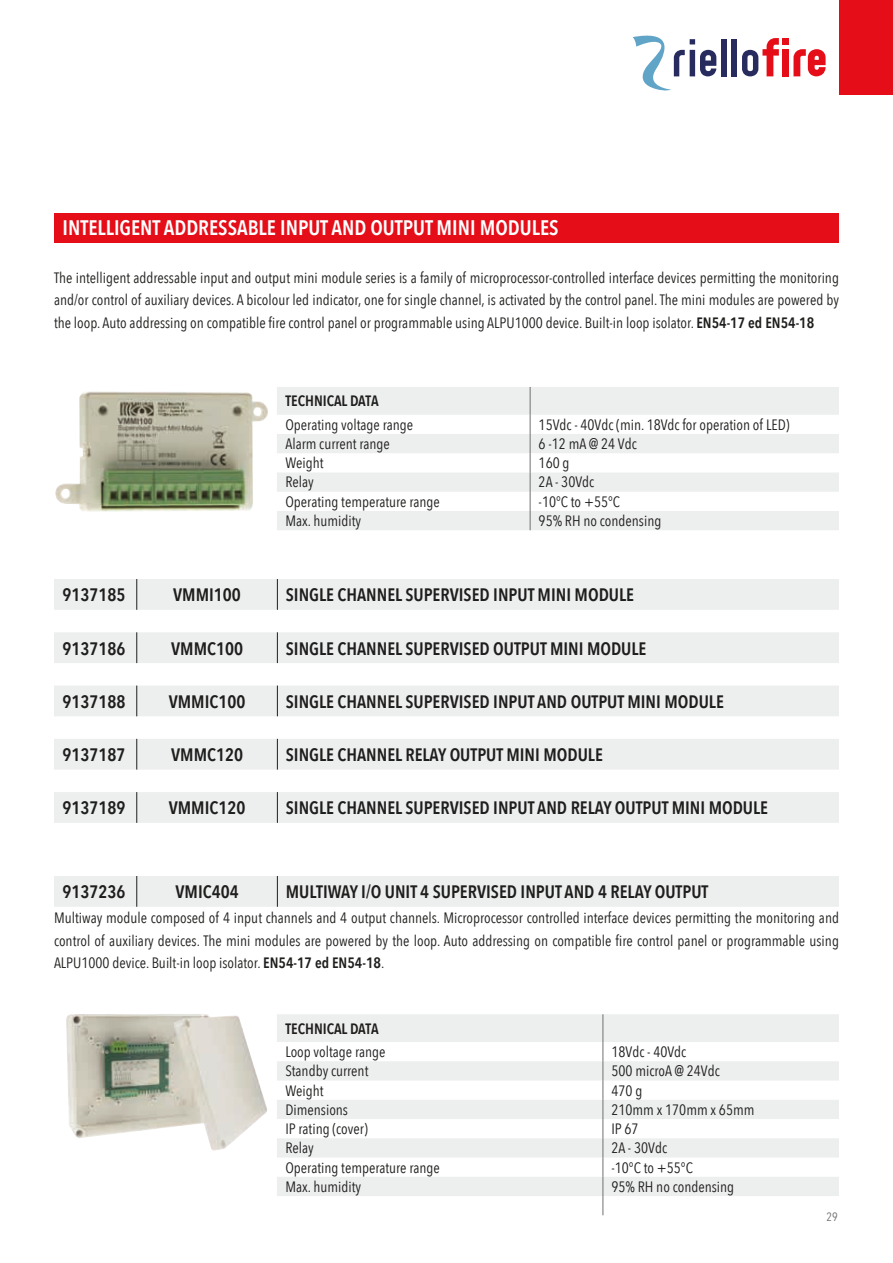
<style>
.page{position:relative;width:893px;height:1263px;background:#fff}
.page>*{position:absolute;margin:0;border:0;box-sizing:border-box;transform-origin:0 0}
.t1{font:600 21px "Avenir Next Condensed";color:#fff}
.t2{font:600 18px "Avenir Next Condensed";color:#1e1e1c}
.t3{font:15px/22.5px "Avenir Next Condensed";color:#1e1e1c;text-align:justify}
.t4{font:600 15px "Avenir Next Condensed";color:#1e1e1c}
.t5{font:12px "Avenir Next Condensed";color:#71706f}
.s1{font-weight:600}
</style>
<div class="page">
<div style="left:54px;top:213px;width:785px;height:29px;background:#e40d18"></div>
<div style="left:54px;top:579px;width:785px;height:31px;background:#edeeee"></div>
<hr style="left:137px;top:579px;width:1px;height:31px;background:#1e1e1c">
<hr style="left:277px;top:579px;width:1px;height:31px;background:#1e1e1c">
<div style="left:54px;top:632px;width:785px;height:31px;background:#edeeee"></div>
<hr style="left:137px;top:632px;width:1px;height:31px;background:#1e1e1c">
<hr style="left:277px;top:632px;width:1px;height:31px;background:#1e1e1c">
<div style="left:54px;top:685px;width:785px;height:31px;background:#edeeee"></div>
<hr style="left:137px;top:685px;width:1px;height:31px;background:#1e1e1c">
<hr style="left:277px;top:685px;width:1px;height:31px;background:#1e1e1c">
<div style="left:54px;top:739px;width:785px;height:31px;background:#edeeee"></div>
<hr style="left:137px;top:739px;width:1px;height:31px;background:#1e1e1c">
<hr style="left:277px;top:739px;width:1px;height:31px;background:#1e1e1c">
<div style="left:54px;top:792px;width:785px;height:31px;background:#edeeee"></div>
<hr style="left:137px;top:792px;width:1px;height:31px;background:#1e1e1c">
<hr style="left:277px;top:792px;width:1px;height:31px;background:#1e1e1c">
<div style="left:54px;top:876px;width:785px;height:31px;background:#edeeee"></div>
<hr style="left:137px;top:876px;width:1px;height:31px;background:#1e1e1c">
<hr style="left:277px;top:876px;width:1px;height:31px;background:#1e1e1c">
<svg style="left:277px;top:1014px;width:562px;height:182px;fill:#edeeee"></svg>
<svg style="left:603px;top:1014px;width:1px;height:201px"></svg>
<img style="left:66px;top:1014px;width:201px;height:136px">
<svg style="left:277px;top:387px;width:562px;height:143px;fill:#edeeee"></svg>
<svg style="left:530px;top:387px;width:1px;height:143px"></svg>
<img style="left:55px;top:391px;width:213px;height:121px">
<div style="left:840px;top:0;width:53px;height:94px;background:#e40d18"></div>
<div style="left:721px;top:39px;width:6px;height:37px;background:#272b5e"></div>
<div style="left:732px;top:39px;width:5px;height:37px;background:#272b5e"></div>
<svg style="left:632px;top:35px;width:84px;height:56px"></svg>
<div style="left:783px;top:49px;width:6px;height:27px;background:#e40d18"></div>
<div style="left:783px;top:38px;width:6px;height:7px;background:#e40d18"></div>
<svg style="left:742px;top:38px;width:37px;height:38px"></svg>
<svg style="left:793px;top:49px;width:33px;height:27px"></svg>
<h1 class="t1" style="left:63px;top:209px;width:498px">INTELLIGENT ADDRESSABLE INPUT AND OUTPUT MINI MODULES</h1>
<p class="t3" style="left:54px;top:266px;width:786px">The intelligent addressable input and output mini module series is a family of microprocessor-controlled interface devices permitting the monitoring and/or control of auxiliary devices. A bicolour led indicator, one for single channel, is activated by the control panel. The mini modules are powered by the loop. Auto addressing on compatible fire control panel or programmable using ALPU1000 device. Built-in loop isolator. <span class="s1">EN54-17 ed EN54-18</span></p>
<p class="t4" style="left:285px;top:388px;width:95px">TECHNICAL DATA</p>
<p class="t3" style="left:285px;top:412px;width:129px">Operating voltage range</p>
<p class="t3" style="left:539px;top:412px;width:253px">15Vdc - 40Vdc (min. 18Vdc for operation of LED)</p>
<p class="t3" style="left:285px;top:432px;width:106px">Alarm current range</p>
<p class="t3" style="left:539px;top:432px;width:100px">6 -12 mA @ 24 Vdc</p>
<p class="t3" style="left:285px;top:451px;width:40px">Weight</p>
<p class="t3" style="left:539px;top:451px;width:32px">160 g</p>
<p class="t3" style="left:285px;top:470px;width:30px">Relay</p>
<p class="t3" style="left:539px;top:470px;width:57px">2A - 30Vdc</p>
<p class="t3" style="left:285px;top:489px;width:156px">Operating temperature range</p>
<p class="t3" style="left:539px;top:489px;width:83px">-10°C to +55°C</p>
<p class="t3" style="left:285px;top:509px;width:77px">Max. humidity</p>
<p class="t3" style="left:539px;top:509px;width:124px">95% RH no condensing</p>
<p class="t2" style="left:63px;top:579px;width:64px">9137185</p>
<p class="t2" style="left:173px;top:579px;width:69px">VMMI100</p>
<p class="t2" style="left:286px;top:579px;width:350px">SINGLE CHANNEL SUPERVISED INPUT MINI MODULE</p>
<p class="t2" style="left:63px;top:633px;width:64px">9137186</p>
<p class="t2" style="left:171px;top:633px;width:73px">VMMC100</p>
<p class="t2" style="left:286px;top:633px;width:362px">SINGLE CHANNEL SUPERVISED OUTPUT MINI MODULE</p>
<p class="t2" style="left:63px;top:686px;width:64px">9137188</p>
<p class="t2" style="left:169px;top:686px;width:78px">VMMIC100</p>
<p class="t2" style="left:286px;top:686px;width:439px">SINGLE CHANNEL SUPERVISED INPUT AND OUTPUT MINI MODULE</p>
<p class="t2" style="left:63px;top:739px;width:64px">9137187</p>
<p class="t2" style="left:171px;top:739px;width:73px">VMMC120</p>
<p class="t2" style="left:286px;top:739px;width:318px">SINGLE CHANNEL RELAY OUTPUT MINI MODULE</p>
<p class="t2" style="left:63px;top:792px;width:64px">9137189</p>
<p class="t2" style="left:169px;top:792px;width:78px">VMMIC120</p>
<p class="t2" style="left:286px;top:792px;width:484px">SINGLE CHANNEL SUPERVISED INPUT AND RELAY OUTPUT MINI MODULE</p>
<p class="t2" style="left:63px;top:876px;width:64px">9137236</p>
<p class="t2" style="left:175px;top:876px;width:65px">VMIC404</p>
<p class="t2" style="left:286px;top:876px;width:424px">MULTIWAY I/O UNIT 4 SUPERVISED INPUT AND 4 RELAY OUTPUT</p>
<p class="t3" style="left:54px;top:906px;width:786px">Multiway module composed of 4 input channels and 4 output channels. Microprocessor controlled interface devices permitting the monitoring and control of auxiliary devices. The mini modules are powered by the loop. Auto addressing on compatible fire control panel or programmable using ALPU1000 device. Built-in loop isolator. <span class="s1">EN54-17 ed EN54-18</span>.</p>
<p class="t4" style="left:285px;top:1015px;width:95px">TECHNICAL DATA</p>
<p class="t3" style="left:285px;top:1040px;width:102px">Loop voltage range</p>
<p class="t3" style="left:611px;top:1040px;width:76px">18Vdc - 40Vdc</p>
<p class="t3" style="left:285px;top:1059px;width:85px">Standby current</p>
<p class="t3" style="left:611px;top:1059px;width:110px">500 microA @ 24Vdc</p>
<p class="t3" style="left:285px;top:1078px;width:40px">Weight</p>
<p class="t3" style="left:611px;top:1078px;width:32px">470 g</p>
<p class="t3" style="left:285px;top:1097px;width:64px">Dimensions</p>
<p class="t3" style="left:611px;top:1097px;width:145px">210mm x 170mm x 65mm</p>
<p class="t3" style="left:285px;top:1117px;width:84px">IP rating (cover)</p>
<p class="t3" style="left:611px;top:1117px;width:29px">IP 67</p>
<p class="t3" style="left:285px;top:1136px;width:30px">Relay</p>
<p class="t3" style="left:611px;top:1136px;width:57px">2A - 30Vdc</p>
<p class="t3" style="left:285px;top:1155px;width:156px">Operating temperature range</p>
<p class="t3" style="left:611px;top:1155px;width:83px">-10°C to +55°C</p>
<p class="t3" style="left:285px;top:1174px;width:77px">Max. humidity</p>
<p class="t3" style="left:611px;top:1174px;width:124px">95% RH no condensing</p>
<p class="t5" style="left:826px;top:1206px;width:13px">29</p>
</div>
